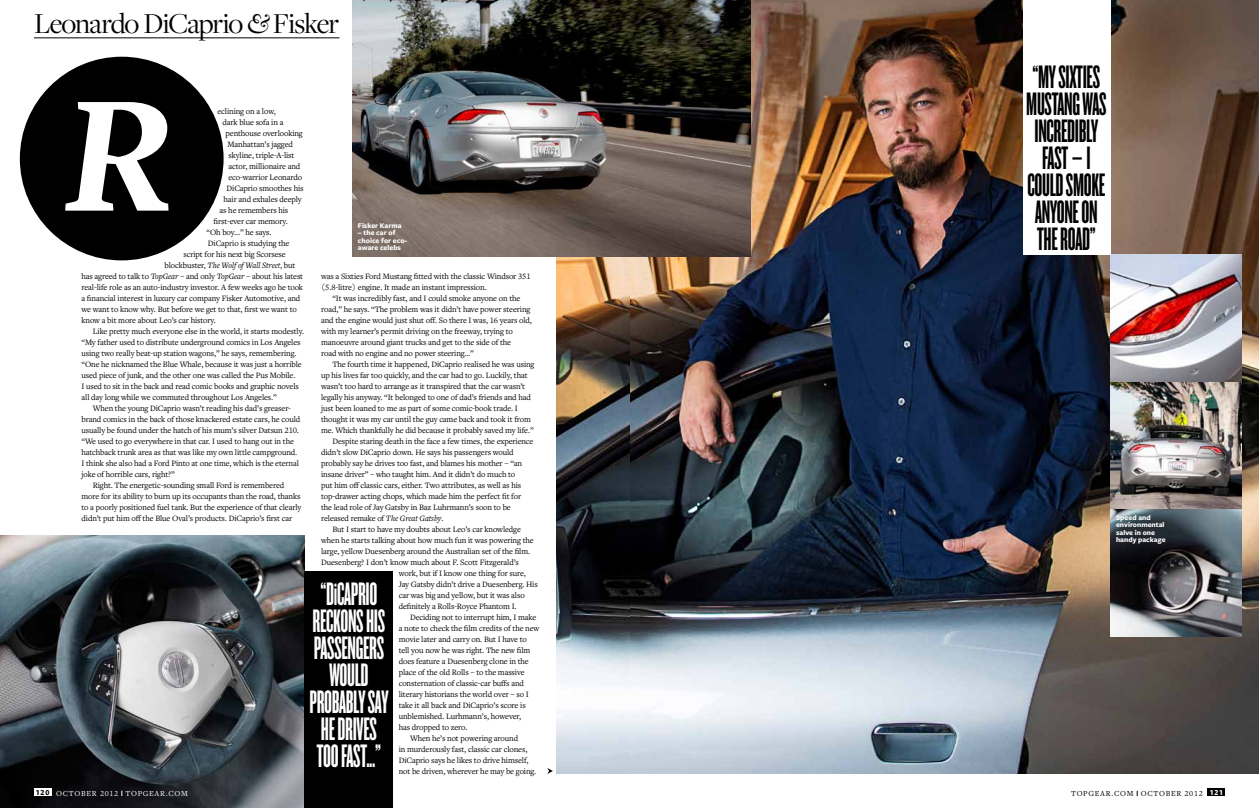
<style>
.page{position:relative;width:1259px;height:808px;background:#fff}
.page>*{position:absolute;margin:0;border:0;box-sizing:border-box;transform-origin:0 0}
.t1{font:italic 700 173.7px "Freight Text Pro";color:#fff}
.t2{font:33.8px/27px "Knockout 66 Full Flyweight";letter-spacing:-.01em;color:#fff;text-align:center}
.t3{font:33.8px/27px "Knockout 66 Full Flyweight";letter-spacing:-.01em;color:#000;text-align:center}
.t4{font:30px "Freight Disp Pro";letter-spacing:-.035em;color:#000}
.t5{font:8.5px/11px "Freight Text Pro";letter-spacing:-.015em;color:#000}
.t6{font:italic 8.5px "Freight Text Pro";letter-spacing:-.015em;color:#000}
.t7{font:8px "Freight Text Pro";letter-spacing:.09em;color:#fff}
.t8{font:8px "Freight Text Pro";letter-spacing:.09em;color:#000}
.t9{font:700 7.5px/7.5px "Freight Sans Pro";color:#fff}
.s1{font-style:italic}
.s2{font-style:normal}
.s3{font-family:"Freight Sans Pro";font-weight:700;color:#000}
.s4{font-family:"Freight Sans Pro";font-weight:700;color:#fff}
</style>
<div class="page">
<img style="left:629px;top:0;width:630px;height:774px">
<img style="left:556px;top:256px;width:73px;height:518px">
<img style="left:1110px;top:509px;width:131px;height:127px">
<img style="left:1110px;top:382px;width:131px;height:127px">
<img style="left:1110px;top:255px;width:131px;height:127px">
<img style="left:0;top:535px;width:305px;height:273px">
<img style="left:352px;top:0;width:398px;height:256px">
<hr style="left:34px;top:38px;width:305px;height:1px;background:#000">
<div style="left:20px;top:57px;width:204px;height:203px;background:#000;border-radius:50%"></div>
<div style="left:305px;top:572px;width:88px;height:236px;background:#000"></div>
<div style="left:1022px;top:0;width:88px;height:254px;background:#fff"></div>
<svg style="left:547px;top:768px;width:6px;height:6px"></svg>
<div style="left:1208px;top:789px;width:17px;height:7px;background:#000"></div>
<div style="left:34px;top:789px;width:17px;height:7px;background:#fff"></div>
<h3 class="t4" style="left:34px;top:4px;width:306px">Leonardo DiCaprio <span class="s1">&amp;</span> Fisker</h3>
<h1 class="t1" style="left:64px;top:39px;width:111px">R</h1>
<p class="t5" style="left:217px;top:105px;width:60px">eclining on a low,</p>
<p class="t5" style="left:222px;top:116px;width:62px">dark blue sofa in a</p>
<p class="t5" style="left:225px;top:127px;width:79px">penthouse overlooking</p>
<p class="t5" style="left:227px;top:138px;width:67px">Manhattan’s jagged</p>
<p class="t5" style="left:228px;top:149px;width:67px">skyline, triple-A-list</p>
<p class="t5" style="left:228px;top:160px;width:73px">actor, millionaire and</p>
<p class="t5" style="left:228px;top:171px;width:75px">eco-warrior Leonardo</p>
<p class="t5" style="left:226px;top:182px;width:79px">DiCaprio smoothes his</p>
<p class="t5" style="left:223px;top:193px;width:80px">hair and exhales deeply</p>
<p class="t5" style="left:219px;top:204px;width:70px">as he remembers his</p>
<p class="t5" style="left:213px;top:215px;width:76px">first-ever car memory.</p>
<p class="t5" style="left:206px;top:226px;width:66px">“Oh boy...” he says.</p>
<p class="t5" style="left:208px;top:237px;width:83px">DiCaprio is studying the</p>
<p class="t5" style="left:183px;top:248px;width:104px">script for his next big Scorsese</p>
<p class="t6" style="left:164px;top:259px;width:132px"><span class="s2">blockbuster,</span> The Wolf of Wall Street<span class="s2">, but</span></p>
<p class="t5" style="left:81px;top:270px;width:223px">has agreed to talk to <span class="s1">TopGear</span> – and only <span class="s1">TopGear</span> – about his latest</p>
<p class="t5" style="left:81px;top:281px;width:223px">real-life role as an auto-industry investor. A few weeks ago he took</p>
<p class="t5" style="left:81px;top:292px;width:220px">a financial interest in luxury car company Fisker Automotive, and</p>
<p class="t5" style="left:81px;top:303px;width:217px">we want to know why. But before we get to that, first we want to</p>
<p class="t5" style="left:81px;top:314px;width:136px">know a bit more about Leo’s car history.</p>
<p class="t5" style="left:93px;top:325px;width:213px">Like pretty much everyone else in the world, it starts modestly.</p>
<p class="t5" style="left:81px;top:336px;width:221px">“My father used to distribute underground comics in Los Angeles</p>
<p class="t5" style="left:81px;top:347px;width:216px">using two really beat-up station wagons,” he says, remembering.</p>
<p class="t5" style="left:81px;top:358px;width:222px">“One he nicknamed the Blue Whale, because it was just a horrible</p>
<p class="t5" style="left:81px;top:369px;width:215px">used piece of junk, and the other one was called the Pus Mobile.</p>
<p class="t5" style="left:82px;top:380px;width:219px">I used to sit in the back and read comic books and graphic novels</p>
<p class="t5" style="left:82px;top:391px;width:197px">all day long while we commuted throughout Los Angeles.”</p>
<p class="t5" style="left:93px;top:402px;width:200px">When the young DiCaprio wasn’t reading his dad’s greaser-</p>
<p class="t5" style="left:82px;top:413px;width:220px">brand comics in the back of those knackered estate cars, he could</p>
<p class="t5" style="left:82px;top:424px;width:219px">usually be found under the hatch of his mum’s silver Datsun 210.</p>
<p class="t5" style="left:82px;top:435px;width:214px">“We used to go everywhere in that car. I used to hang out in the</p>
<p class="t5" style="left:82px;top:446px;width:217px">hatchback trunk area as that was like my own little campground.</p>
<p class="t5" style="left:82px;top:457px;width:219px">I think she also had a Ford Pinto at one time, which is the eternal</p>
<p class="t5" style="left:82px;top:468px;width:95px">joke of horrible cars, right?”</p>
<p class="t5" style="left:93px;top:479px;width:193px">Right. The energetic-sounding small Ford is remembered</p>
<p class="t5" style="left:82px;top:490px;width:220px">more for its ability to burn up its occupants than the road, thanks</p>
<p class="t5" style="left:82px;top:501px;width:221px">to a poorly positioned fuel tank. But the experience of that clearly</p>
<p class="t5" style="left:82px;top:512px;width:212px">didn’t put him off the Blue Oval’s products. DiCaprio’s first car</p>
<p class="t9" style="left:358px;top:221px;width:45px">Fisker Karma</p>
<p class="t9" style="left:358px;top:229px;width:51px">– the car of choice for eco&shy;aware celebs</p>
<p class="t5" style="left:321px;top:270px;width:211px">was a Sixties Ford Mustang fitted with the classic Windsor 351 (5.8-litre) engine. It made an instant impression.</p>
<p class="t5" style="left:321px;top:292px;width:212px;text-indent:11px">“It was incredibly fast, and I could smoke anyone on the road,” he says. “The problem was it didn’t have power steering and the engine would just shut off. So there I was, 16 years old, with my learner’s permit driving on the freeway, trying to manoeuvre around giant trucks and get to the side of the<br>road with no engine and no power steering…”</p>
<p class="t5" style="left:332px;top:358px;width:203px">The fourth time it happened, DiCaprio realised he was using</p>
<p class="t5" style="left:321px;top:369px;width:208px">up his lives far too quickly, and the car had to go. Luckily, that</p>
<p class="t5" style="left:321px;top:380px;width:206px">wasn’t too hard to arrange as it transpired that the car wasn’t</p>
<p class="t5" style="left:321px;top:391px;width:211px">legally his anyway. “It belonged to one of dad’s friends and had</p>
<p class="t5" style="left:321px;top:402px;width:198px">just been loaned to me as part of some comic-book trade. I</p>
<p class="t5" style="left:321px;top:413px;width:211px">thought it was my car until the guy came back and took it from</p>
<p class="t5" style="left:321px;top:424px;width:214px">me. Which thankfully he did because it probably saved my life.”</p>
<p class="t5" style="left:332px;top:435px;width:202px">Despite staring death in the face a few times, the experience</p>
<p class="t5" style="left:321px;top:446px;width:194px">didn’t slow DiCaprio down. He says his passengers would</p>
<p class="t5" style="left:321px;top:457px;width:202px">probably say he drives too fast, and blames his mother – “an</p>
<p class="t5" style="left:321px;top:468px;width:196px">insane driver” – who taught him. And it didn’t do much to</p>
<p class="t5" style="left:321px;top:479px;width:202px">put him off classic cars, either. Two attributes, as well as his</p>
<p class="t5" style="left:321px;top:490px;width:202px">top-drawer acting chops, which made him the perfect fit for</p>
<p class="t5" style="left:321px;top:501px;width:191px">the lead role of Jay Gatsby in Baz Luhrmann’s soon to be</p>
<p class="t5" style="left:321px;top:512px;width:124px">released remake of <span class="s1">The Great Gatsby</span>.</p>
<p class="t5" style="left:332px;top:523px;width:190px">But I start to have my doubts about Leo’s car knowledge</p>
<p class="t5" style="left:321px;top:534px;width:214px">when he starts talking about how much fun it was powering the</p>
<p class="t5" style="left:321px;top:545px;width:211px">large, yellow Duesenberg around the Australian set of the film.</p>
<p class="t5" style="left:321px;top:556px;width:199px">Duesenberg? I don’t know much about F. Scott Fitzgerald’s</p>
<p class="t5" style="left:399px;top:567px;width:129px">work, but if I know one thing for sure,</p>
<p class="t5" style="left:399px;top:578px;width:141px">Jay Gatsby didn’t drive a Duesenberg. His</p>
<p class="t5" style="left:399px;top:589px;width:128px">car was big and yellow, but it was also</p>
<p class="t5" style="left:399px;top:600px;width:119px">definitely a Rolls-Royce Phantom I.</p>
<p class="t5" style="left:410px;top:611px;width:128px">Deciding not to interrupt him, I make</p>
<p class="t5" style="left:399px;top:622px;width:142px">a note to check the film credits of the new</p>
<p class="t5" style="left:399px;top:633px;width:130px">movie later and carry on. But I have to</p>
<p class="t5" style="left:399px;top:644px;width:133px">tell you now he was right. The new film</p>
<p class="t5" style="left:399px;top:655px;width:132px">does feature a Duesenberg clone in the</p>
<p class="t5" style="left:399px;top:666px;width:127px">place of the old Rolls – to the massive</p>
<p class="t5" style="left:399px;top:677px;width:127px">consternation of classic-car buffs and</p>
<p class="t5" style="left:399px;top:688px;width:132px">literary historians the world over – so I</p>
<p class="t5" style="left:399px;top:699px;width:129px">take it all back and DiCaprio’s score is</p>
<p class="t5" style="left:399px;top:710px;width:124px">unblemished. Lurhmann’s, however,</p>
<p class="t5" style="left:399px;top:721px;width:70px">has dropped to zero.</p>
<p class="t5" style="left:410px;top:732px;width:110px">When he’s not powering around</p>
<p class="t5" style="left:399px;top:743px;width:130px">in murderously fast, classic car clones,</p>
<p class="t5" style="left:399px;top:754px;width:131px">DiCaprio says he likes to drive himself,</p>
<p class="t5" style="left:399px;top:765px;width:139px">not be driven, wherever he may be going.</p>
<h2 class="t2" style="left:309px;top:580px;width:80px">“DICAPRIO<br>RECKONS HIS<br>PASSENGERS<br>WOULD<br>PROBABLY SAY<br>HE DRIVES<br>TOO FAST...”</h2>
<h2 class="t3" style="left:1026px;top:63px;width:82px">“MY SIXTIES<br>MUSTANG WAS<br>INCREDIBLY<br>FAST – I<br>COULD SMOKE<br>ANYONE ON<br>THE ROAD”</h2>
<p class="t9" style="left:1116px;top:513px;width:51px">Speed and environmental salve in one handy package</p>
<p class="t7" style="left:36px;top:788px;width:97px"><span class="s3">120</span> october 2012 TOP</p>
<p class="t7" style="left:143px;top:788px;width:46px">GEAR.c om</p>
<p class="t8" style="left:1071px;top:788px;width:154px">topGEAR.COM october 2012 <span class="s4">121</span></p>
</div>
